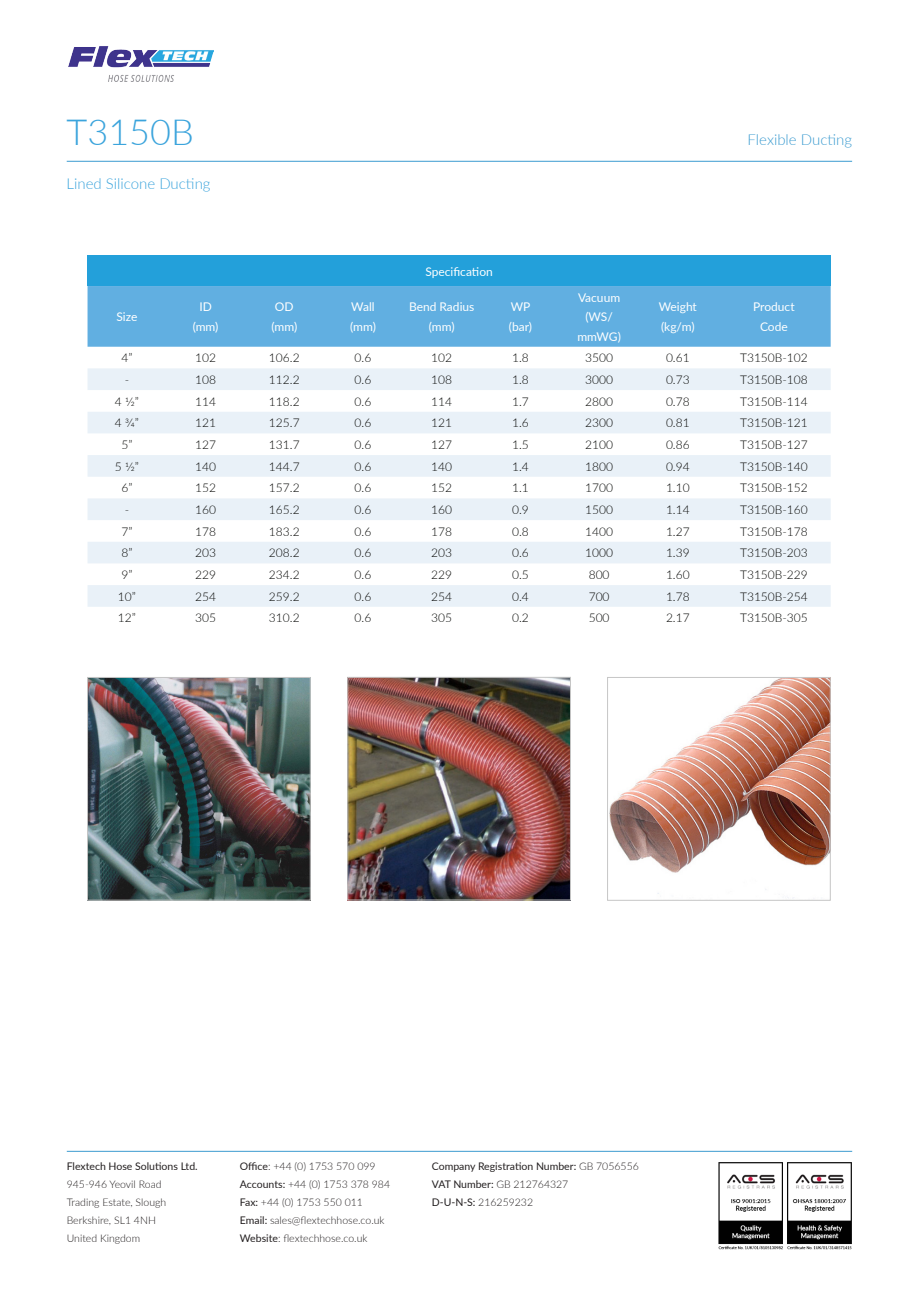
<style>
.page{position:relative;width:919px;height:1289px;background:#fff}
.page>*{position:absolute;margin:0;border:0;box-sizing:border-box;transform-origin:0 0}
.t1{font:300 36px "Lato";color:#3ba4dc}
.t2{font:300 15px "Lato";color:#3ba4dc}
.t3{font:300 15px "Lato";color:#3b9bd0}
.t4{font:300 12px "Lato";color:#040503}
.t5{font:12px/19.5px "Lato";color:#fff;text-align:center}
.t6{font:300 10.5px/18px "Lato";color:#231f20}
.t7{font:10.5px/18px "Lato";color:#231f20}
.s1{font-weight:400}
.s2{font-weight:300}
</style>
<div class="page">
<hr style="left:67px;top:1150px;width:785px;height:1px;background:#3b9bd0">
<hr style="left:67px;top:161px;width:785px;height:1px;background:#3b9bd0">
<img style="left:68px;top:46px;width:145px;height:36px">
<img style="left:718px;top:1162px;width:134px;height:88px">
<div style="left:87px;top:256px;width:743px;height:30px;background:#23a0da"></div>
<div style="left:87px;top:286px;width:743px;height:61px;background:#61afe1"></div>
<svg style="left:87px;top:368px;width:743px;height:238px;fill:#e9f1f8"></svg>
<img style="left:89px;top:679px;width:219px;height:219px">
<div style="left:87px;top:677px;width:223px;height:223px;border:1px solid #c6c6c6"></div>
<img style="left:349px;top:679px;width:219px;height:219px">
<div style="left:347px;top:677px;width:223px;height:223px;border:1px solid #c6c6c6"></div>
<img style="left:609px;top:679px;width:219px;height:219px">
<div style="left:607px;top:677px;width:223px;height:223px;border:1px solid #c6c6c6"></div>
<p class="t1" style="left:67px;top:107px;width:129px">T3150B</p>
<p class="t2" style="left:67px;top:173px;width:145px">Lined Silicone Ducting</p>
<p class="t5" style="left:116px;top:306px;width:22px">Size</p>
<p class="t5" style="left:199px;top:297px;width:14px">ID</p>
<p class="t5" style="left:193px;top:316px;width:27px">(mm)</p>
<p class="t5" style="left:275px;top:297px;width:20px">OD</p>
<p class="t5" style="left:271px;top:316px;width:27px">(mm)</p>
<p class="t5" style="left:425px;top:261px;width:69px">Specification</p>
<p class="t5" style="left:350px;top:297px;width:27px;text-align:left">Wall (mm)</p>
<p class="t5" style="left:409px;top:297px;width:67px">Bend Radius (mm)</p>
<p class="t5" style="left:510px;top:297px;width:21px">WP</p>
<p class="t5" style="left:509px;top:316px;width:25px">(bar)</p>
<p class="t5" style="left:578px;top:287px;width:44px">Vacuum</p>
<p class="t5" style="left:577px;top:306px;width:45px">(WS/ mmWG)</p>
<p class="t5" style="left:658px;top:297px;width:40px">Weight</p>
<p class="t5" style="left:661px;top:316px;width:35px">(kg/m)</p>
<p class="t3" style="left:747px;top:129px;width:106px">Flexible Ducting</p>
<p class="t5" style="left:753px;top:297px;width:43px">Product<br>Code</p>
<p class="t4" style="left:121px;top:350px;width:13px">4”</p>
<p class="t4" style="left:195px;top:350px;width:22px">102</p>
<p class="t4" style="left:269px;top:350px;width:32px">106.2</p>
<p class="t4" style="left:354px;top:350px;width:18px">0.6</p>
<p class="t4" style="left:431px;top:350px;width:22px">102</p>
<p class="t4" style="left:512px;top:350px;width:18px">1.8</p>
<p class="t4" style="left:585px;top:350px;width:29px">3500</p>
<p class="t4" style="left:666px;top:350px;width:25px">0.61</p>
<p class="t4" style="left:740px;top:350px;width:69px">T3150B-102</p>
<p class="t4" style="left:125px;top:371px;width:6px">-</p>
<p class="t4" style="left:195px;top:371px;width:22px">108</p>
<p class="t4" style="left:269px;top:371px;width:32px">112.2</p>
<p class="t4" style="left:354px;top:371px;width:18px">0.6</p>
<p class="t4" style="left:431px;top:371px;width:22px">108</p>
<p class="t4" style="left:512px;top:371px;width:18px">1.8</p>
<p class="t4" style="left:585px;top:371px;width:29px">3000</p>
<p class="t4" style="left:666px;top:371px;width:25px">0.73</p>
<p class="t4" style="left:740px;top:371px;width:69px">T3150B-108</p>
<p class="t4" style="left:115px;top:393px;width:25px">4 1/2”</p>
<p class="t4" style="left:195px;top:393px;width:22px">114</p>
<p class="t4" style="left:269px;top:393px;width:32px">118.2</p>
<p class="t4" style="left:354px;top:393px;width:18px">0.6</p>
<p class="t4" style="left:431px;top:393px;width:22px">114</p>
<p class="t4" style="left:512px;top:393px;width:18px">1.7</p>
<p class="t4" style="left:585px;top:393px;width:29px">2800</p>
<p class="t4" style="left:666px;top:393px;width:25px">0.78</p>
<p class="t4" style="left:740px;top:393px;width:69px">T3150B-114</p>
<p class="t4" style="left:115px;top:415px;width:25px">4 3/4”</p>
<p class="t4" style="left:195px;top:415px;width:22px">121</p>
<p class="t4" style="left:269px;top:415px;width:32px">125.7</p>
<p class="t4" style="left:354px;top:415px;width:18px">0.6</p>
<p class="t4" style="left:431px;top:415px;width:22px">121</p>
<p class="t4" style="left:512px;top:415px;width:18px">1.6</p>
<p class="t4" style="left:585px;top:415px;width:29px">2300</p>
<p class="t4" style="left:666px;top:415px;width:25px">0.81</p>
<p class="t4" style="left:740px;top:415px;width:69px">T3150B-121</p>
<p class="t4" style="left:121px;top:436px;width:13px">5”</p>
<p class="t4" style="left:195px;top:436px;width:22px">127</p>
<p class="t4" style="left:269px;top:436px;width:32px">131.7</p>
<p class="t4" style="left:354px;top:436px;width:18px">0.6</p>
<p class="t4" style="left:431px;top:436px;width:22px">127</p>
<p class="t4" style="left:512px;top:436px;width:18px">1.5</p>
<p class="t4" style="left:585px;top:436px;width:29px">2100</p>
<p class="t4" style="left:666px;top:436px;width:25px">0.86</p>
<p class="t4" style="left:740px;top:436px;width:69px">T3150B-127</p>
<p class="t4" style="left:115px;top:458px;width:25px">5 1/2”</p>
<p class="t4" style="left:195px;top:458px;width:22px">140</p>
<p class="t4" style="left:269px;top:458px;width:32px">144.7</p>
<p class="t4" style="left:354px;top:458px;width:18px">0.6</p>
<p class="t4" style="left:431px;top:458px;width:22px">140</p>
<p class="t4" style="left:512px;top:458px;width:18px">1.4</p>
<p class="t4" style="left:585px;top:458px;width:29px">1800</p>
<p class="t4" style="left:666px;top:458px;width:25px">0.94</p>
<p class="t4" style="left:740px;top:458px;width:69px">T3150B-140</p>
<p class="t4" style="left:121px;top:480px;width:13px">6”</p>
<p class="t4" style="left:195px;top:480px;width:22px">152</p>
<p class="t4" style="left:269px;top:480px;width:32px">157.2</p>
<p class="t4" style="left:354px;top:480px;width:18px">0.6</p>
<p class="t4" style="left:431px;top:480px;width:22px">152</p>
<p class="t4" style="left:512px;top:480px;width:18px">1.1</p>
<p class="t4" style="left:585px;top:480px;width:29px">1700</p>
<p class="t4" style="left:666px;top:480px;width:25px">1.10</p>
<p class="t4" style="left:740px;top:480px;width:69px">T3150B-152</p>
<p class="t4" style="left:125px;top:501px;width:6px">-</p>
<p class="t4" style="left:195px;top:501px;width:22px">160</p>
<p class="t4" style="left:269px;top:501px;width:32px">165.2</p>
<p class="t4" style="left:354px;top:501px;width:18px">0.6</p>
<p class="t4" style="left:431px;top:501px;width:22px">160</p>
<p class="t4" style="left:512px;top:501px;width:18px">0.9</p>
<p class="t4" style="left:585px;top:501px;width:29px">1500</p>
<p class="t4" style="left:666px;top:501px;width:25px">1.14</p>
<p class="t4" style="left:740px;top:501px;width:69px">T3150B-160</p>
<p class="t4" style="left:121px;top:523px;width:13px">7”</p>
<p class="t4" style="left:195px;top:523px;width:22px">178</p>
<p class="t4" style="left:269px;top:523px;width:32px">183.2</p>
<p class="t4" style="left:354px;top:523px;width:18px">0.6</p>
<p class="t4" style="left:431px;top:523px;width:22px">178</p>
<p class="t4" style="left:512px;top:523px;width:18px">0.8</p>
<p class="t4" style="left:585px;top:523px;width:29px">1400</p>
<p class="t4" style="left:666px;top:523px;width:25px">1.27</p>
<p class="t4" style="left:740px;top:523px;width:69px">T3150B-178</p>
<p class="t4" style="left:121px;top:544px;width:13px">8”</p>
<p class="t4" style="left:195px;top:544px;width:22px">203</p>
<p class="t4" style="left:269px;top:544px;width:32px">208.2</p>
<p class="t4" style="left:354px;top:544px;width:18px">0.6</p>
<p class="t4" style="left:431px;top:544px;width:22px">203</p>
<p class="t4" style="left:512px;top:544px;width:18px">0.6</p>
<p class="t4" style="left:585px;top:544px;width:29px">1000</p>
<p class="t4" style="left:666px;top:544px;width:25px">1.39</p>
<p class="t4" style="left:740px;top:544px;width:69px">T3150B-203</p>
<p class="t4" style="left:121px;top:566px;width:13px">9”</p>
<p class="t4" style="left:195px;top:566px;width:22px">229</p>
<p class="t4" style="left:269px;top:566px;width:32px">234.2</p>
<p class="t4" style="left:354px;top:566px;width:18px">0.6</p>
<p class="t4" style="left:431px;top:566px;width:22px">229</p>
<p class="t4" style="left:512px;top:566px;width:18px">0.5</p>
<p class="t4" style="left:588px;top:566px;width:22px">800</p>
<p class="t4" style="left:666px;top:566px;width:25px">1.60</p>
<p class="t4" style="left:740px;top:566px;width:69px">T3150B-229</p>
<p class="t4" style="left:118px;top:588px;width:19px">10”</p>
<p class="t4" style="left:195px;top:588px;width:22px">254</p>
<p class="t4" style="left:269px;top:588px;width:32px">259.2</p>
<p class="t4" style="left:354px;top:588px;width:18px">0.6</p>
<p class="t4" style="left:431px;top:588px;width:22px">254</p>
<p class="t4" style="left:512px;top:588px;width:18px">0.4</p>
<p class="t4" style="left:588px;top:588px;width:22px">700</p>
<p class="t4" style="left:666px;top:588px;width:25px">1.78</p>
<p class="t4" style="left:740px;top:588px;width:69px">T3150B-254</p>
<p class="t4" style="left:118px;top:609px;width:19px">12”</p>
<p class="t4" style="left:195px;top:609px;width:22px">305</p>
<p class="t4" style="left:269px;top:609px;width:32px">310.2</p>
<p class="t4" style="left:354px;top:609px;width:18px">0.6</p>
<p class="t4" style="left:431px;top:609px;width:22px">305</p>
<p class="t4" style="left:512px;top:609px;width:18px">0.2</p>
<p class="t4" style="left:588px;top:609px;width:22px">500</p>
<p class="t4" style="left:666px;top:609px;width:25px">2.17</p>
<p class="t4" style="left:740px;top:609px;width:69px">T3150B-305</p>
<p class="t7" style="left:67px;top:1156px;width:132px">Flextech Hose Solutions Ltd.</p>
<p class="t6" style="left:67px;top:1174px;width:101px">945-946 Yeovil Road<br>Trading Estate, Slough<br>Berkshire, SL1 4NH<br>United Kingdom</p>
<p class="t6" style="left:240px;top:1156px;width:152px"><span class="s1">Office</span>: +44 (0) 1753 570 099<br><span class="s1">Accounts:</span> +44 (0) 1753 378 984<br><span class="s1">Fax:</span> +44 (0) 1753 550 011<br><span class="s1">Email:</span> sales@flextechhose.co.uk<br><span class="s1">Website</span>: flextechhose.co.uk</p>
<p class="t7" style="left:432px;top:1156px;width:208px">Company Registration Number: <span class="s2">GB 7056556<br></span>VAT Number: <span class="s2">GB 212764327<br></span>D-U-N-S: <span class="s2">216259232</span></p>
</div>
